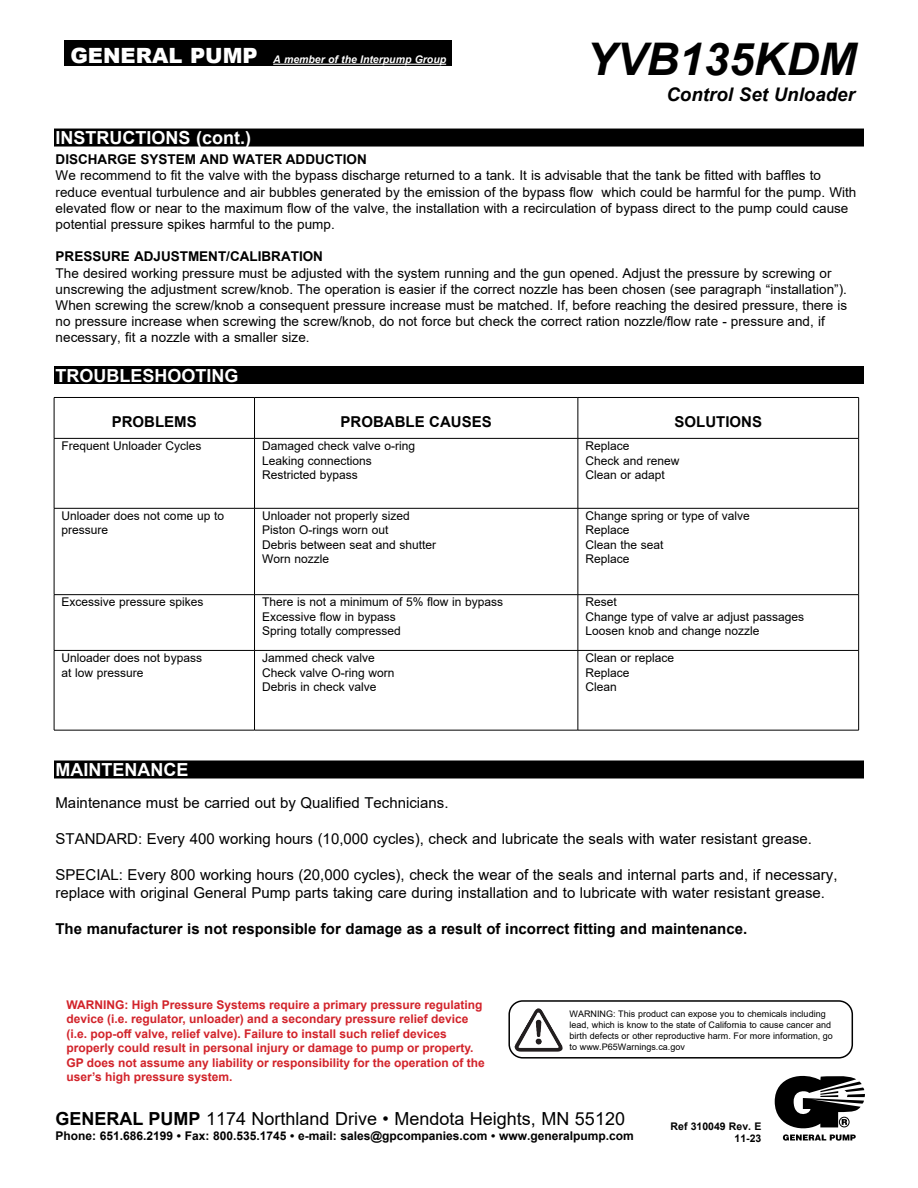
<style>
.page{position:relative;width:918px;height:1188px;background:#fff}
.page>*{position:absolute;margin:0;border:0;box-sizing:border-box;transform-origin:0 0}
.t1{font:italic 700 45px "Arial";color:#000}
.t2{font:italic 700 18.75px "Arial";color:#000}
.t3{font:18px "Arial";color:#000}
.t4{font:700 18px "Arial";color:#fff}
.t5{font:15px/18px "Arial";color:#000}
.t6{font:700 15px "Arial";color:#000}
.t7{font:13.5px/16.2px "Arial";color:#000}
.t8{font:700 13.5px "Arial";color:#000}
.t9{font:12px/14.4px "Arial";color:#000}
.t10{font:700 12px/14.4px "Arial";color:#d2232a}
.t11{font:700 12px "Arial";color:#000}
.t12{font:italic 700 10.5px "Arial";color:#fff}
.t13{font:700 10.5px/12.6px "Arial";color:#000;text-align:right}
.t14{font:9px/10.8px "Arial";color:#000}
.s1{font-weight:900;font-style:normal;font-size:21px}
.s2{font-weight:700}
</style>
<div class="page">
<svg style="left:775px;top:1076px;width:90px;height:65px"></svg>
<div style="left:65px;top:40px;width:387px;height:26px;background:#000"></div>
<hr style="left:273px;top:64px;width:173px;height:1px;background:#fff">
<svg style="left:55px;top:398px;width:803px;height:332px"></svg>
<hr style="left:54px;top:397px;width:201px;height:1px;background:#000">
<hr style="left:54px;top:398px;width:1px;height:40px;background:#000">
<hr style="left:255px;top:397px;width:323px;height:1px;background:#000">
<hr style="left:254px;top:398px;width:1px;height:40px;background:#000">
<hr style="left:578px;top:397px;width:281px;height:1px;background:#000">
<hr style="left:578px;top:398px;width:1px;height:40px;background:#000">
<hr style="left:858px;top:398px;width:1px;height:40px;background:#000">
<hr style="left:54px;top:438px;width:201px;height:1px;background:#000">
<hr style="left:54px;top:438px;width:1px;height:70px;background:#000">
<hr style="left:255px;top:438px;width:323px;height:1px;background:#000">
<hr style="left:254px;top:438px;width:1px;height:70px;background:#000">
<hr style="left:578px;top:438px;width:281px;height:1px;background:#000">
<hr style="left:578px;top:438px;width:1px;height:70px;background:#000">
<hr style="left:858px;top:438px;width:1px;height:70px;background:#000">
<hr style="left:54px;top:508px;width:201px;height:1px;background:#000">
<hr style="left:54px;top:508px;width:1px;height:87px;background:#000">
<hr style="left:255px;top:508px;width:323px;height:1px;background:#000">
<hr style="left:254px;top:508px;width:1px;height:87px;background:#000">
<hr style="left:578px;top:508px;width:281px;height:1px;background:#000">
<hr style="left:578px;top:508px;width:1px;height:87px;background:#000">
<hr style="left:858px;top:508px;width:1px;height:87px;background:#000">
<hr style="left:54px;top:594px;width:201px;height:1px;background:#000">
<hr style="left:54px;top:595px;width:1px;height:55px;background:#000">
<hr style="left:255px;top:594px;width:323px;height:1px;background:#000">
<hr style="left:254px;top:595px;width:1px;height:55px;background:#000">
<hr style="left:578px;top:594px;width:281px;height:1px;background:#000">
<hr style="left:578px;top:595px;width:1px;height:55px;background:#000">
<hr style="left:858px;top:595px;width:1px;height:55px;background:#000">
<hr style="left:54px;top:650px;width:201px;height:1px;background:#000">
<hr style="left:54px;top:651px;width:1px;height:79px;background:#000">
<hr style="left:255px;top:650px;width:323px;height:1px;background:#000">
<hr style="left:254px;top:651px;width:1px;height:79px;background:#000">
<hr style="left:578px;top:650px;width:281px;height:1px;background:#000">
<hr style="left:578px;top:651px;width:1px;height:79px;background:#000">
<hr style="left:858px;top:651px;width:1px;height:79px;background:#000">
<hr style="left:54px;top:730px;width:201px;height:1px;background:#000">
<hr style="left:255px;top:730px;width:323px;height:1px;background:#000">
<hr style="left:578px;top:730px;width:281px;height:1px;background:#000">
<div style="left:54px;top:366px;width:810px;height:18px;background:#000"></div>
<div style="left:54px;top:760px;width:810px;height:18px;background:#000"></div>
<div style="left:54px;top:129px;width:810px;height:18px;background:#000"></div>
<div style="left:508px;top:1000px;width:345px;height:59px;border:2px solid #000;border-radius:14px"></div>
<img style="left:515px;top:1010px;width:20px;height:40px">
<p class="t12" style="left:70px;top:52px;width:377px"><span class="s1">GENERAL PUMP</span> A member of the Interpump Group</p>
<h1 class="t1" style="left:586px;top:29px;width:272px">YVB135KDM</h1>
<h2 class="t2" style="left:666px;top:82px;width:190px">Control Set Unloader</h2>
<h3 class="t4" style="left:56px;top:125px;width:197px">INSTRUCTIONS (cont.)</h3>
<p class="t8" style="left:56px;top:150px;width:313px">DISCHARGE SYSTEM AND WATER ADDUCTION</p>
<p class="t7" style="left:56px;top:167px;width:802px">We recommend to fit the valve with the bypass discharge returned to a tank. It is advisable that the tank be fitted with baffles to reduce eventual turbulence and air bubbles generated by the emission of the bypass flow which could be harmful for the pump. With elevated flow or near to the maximum flow of the valve, the installation with a recirculation of bypass direct to the pump could cause potential pressure spikes harmful to the pump.</p>
<p class="t8" style="left:56px;top:247px;width:269px">PRESSURE ADJUSTMENT/CALIBRATION</p>
<p class="t7" style="left:56px;top:265px;width:793px">The desired working pressure must be adjusted with the system running and the gun opened. Adjust the pressure by screwing or unscrewing the adjustment screw/knob. The operation is easier if the correct nozzle has been chosen (see paragraph “installation”).<br>When screwing the screw/knob a consequent pressure increase must be matched. If, before reaching the desired pressure, there is no pressure increase when screwing the screw/knob, do not force but check the correct ration nozzle/flow rate - pressure and, if necessary, fit a nozzle with a smaller size.</p>
<h3 class="t4" style="left:56px;top:363px;width:185px">TROUBLESHOOTING</h3>
<p class="t6" style="left:112px;top:411px;width:87px">PROBLEMS</p>
<p class="t6" style="left:341px;top:411px;width:153px">PROBABLE CAUSES</p>
<p class="t6" style="left:675px;top:411px;width:89px">SOLUTIONS</p>
<p class="t9" style="left:62px;top:439px;width:142px">Frequent Unloader Cycles</p>
<p class="t9" style="left:262px;top:439px;width:155px">Damaged check valve o-ring<br>Leaking connections<br>Restricted bypass</p>
<p class="t9" style="left:585px;top:439px;width:96px">Replace<br>Check and renew<br>Clean or adapt</p>
<p class="t9" style="left:62px;top:509px;width:164px">Unloader does not come up to pressure</p>
<p class="t9" style="left:262px;top:509px;width:176px">Unloader not properly sized<br>Piston O-rings worn out<br>Debris between seat and shutter<br>Worn nozzle</p>
<p class="t9" style="left:585px;top:509px;width:166px">Change spring or type of valve<br>Replace<br>Clean the seat<br>Replace</p>
<p class="t9" style="left:62px;top:595px;width:144px">Excessive pressure spikes</p>
<p class="t9" style="left:262px;top:595px;width:243px">There is not a minimum of 5% flow in bypass<br>Excessive flow in bypass<br>Spring totally compressed</p>
<p class="t9" style="left:585px;top:595px;width:220px">Reset<br>Change type of valve ar adjust passages<br>Loosen knob and change nozzle</p>
<p class="t9" style="left:62px;top:651px;width:142px">Unloader does not bypass at low pressure</p>
<p class="t9" style="left:262px;top:651px;width:134px">Jammed check valve<br>Check valve O-ring worn<br>Debris in check valve</p>
<p class="t9" style="left:585px;top:651px;width:90px">Clean or replace<br>Replace<br>Clean</p>
<h3 class="t4" style="left:56px;top:757px;width:134px">MAINTENANCE</h3>
<p class="t5" style="left:56px;top:794px;width:392px">Maintenance must be carried out by Qualified Technicians.</p>
<p class="t5" style="left:56px;top:830px;width:755px">STANDARD: Every 400 working hours (10,000 cycles), check and lubricate the seals with water resistant grease.</p>
<p class="t5" style="left:56px;top:866px;width:784px">SPECIAL: Every 800 working hours (20,000 cycles), check the wear of the seals and internal parts and, if necessary, replace with original General Pump parts taking care during installation and to lubricate with water resistant grease.</p>
<p class="t6" style="left:56px;top:918px;width:693px">The manufacturer is not responsible for damage as a result of incorrect fitting and maintenance.</p>
<p class="t10" style="left:66px;top:998px;width:420px">WARNING: High Pressure Systems require a primary pressure regulating device (i.e. regulator, unloader) and a secondary pressure relief device (i.e. pop-off valve, relief valve). Failure to install such relief devices properly could result in personal injury or damage to pump or property.<br>GP does not assume any liability or responsibility for the operation of the user’s high pressure system.</p>
<p class="t14" style="left:570px;top:1009px;width:265px">WARNING: This product can expose you to chemicals including lead, which is know to the state of California to cause cancer and birth defects or other reproductive harm. For more information, go to www. P65Warnings.ca.gov</p>
<h3 class="t3" style="left:56px;top:1106px;width:571px"><span class="s2">GENERAL PUMP</span> 1174 Northland Drive • Mendota Heights, MN 55120</h3>
<p class="t11" style="left:56px;top:1127px;width:580px">Phone: 651.686.2199 • Fax: 800.535.1745 • e-mail: sales@gpcompanies.com • www.generalpump.com</p>
<p class="t13" style="left:671px;top:1120px;width:92px">Ref 310049 Rev. E<br>11-23</p>
</div>
